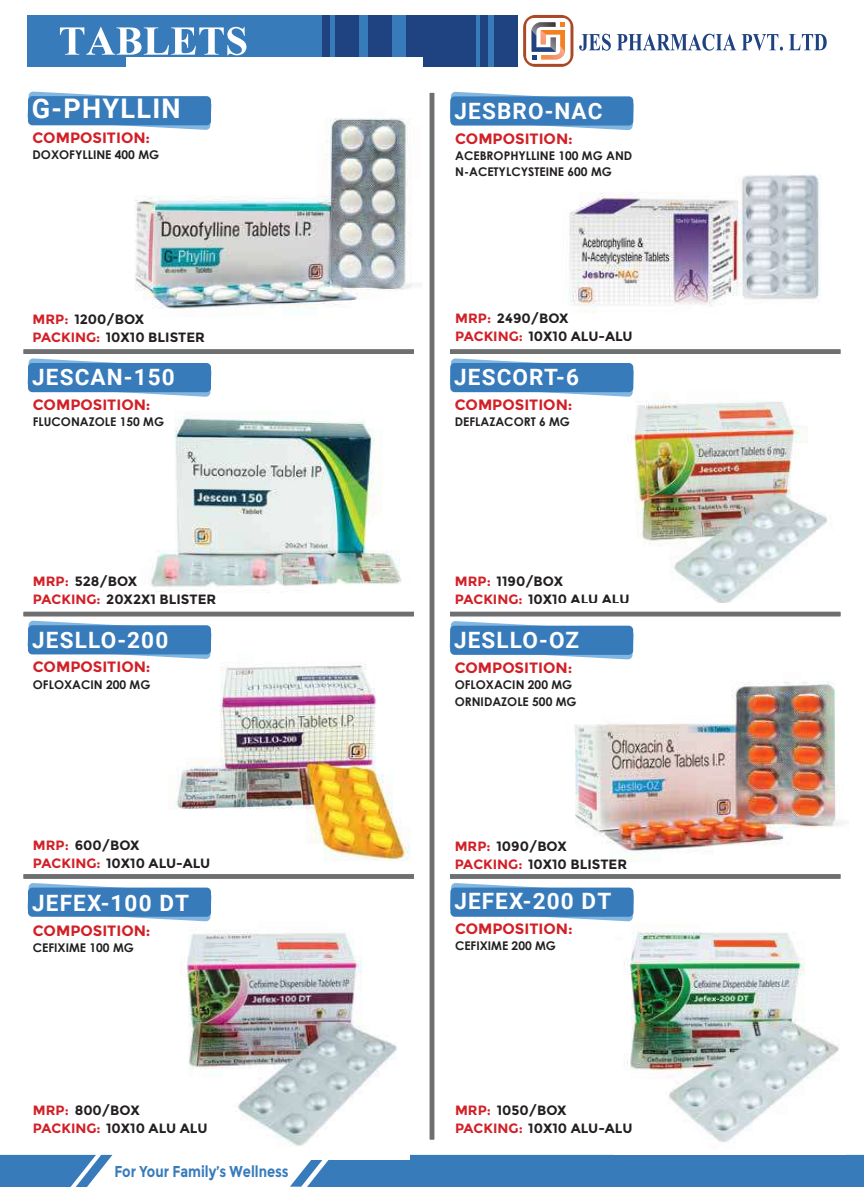
<style>
.page{position:relative;width:864px;height:1187px;background:#fff}
.page>*{position:absolute;margin:0;border:0;box-sizing:border-box;transform-origin:0 0}
.t1{font:700 51px "Aparajita";color:#fff}
.t2{font:700 27px "Roboto";letter-spacing:.05em;color:#fff}
.t3{font:700 22.5px "Roboto";letter-spacing:.05em;color:#fff}
.t4{font:700 15.75px "Montserrat";color:#387bbb;scale:.83 1}
.t5{font:700 15px "Montserrat";color:#d22027}
.t6{font:700 13.5px "Montserrat";color:#231f20}
.t7{font:700 12px/16.5px "Century Gothic";color:#231f20}
.s1{color:#d22027}
</style>
<div class="page">
<img style="left:569px;top:105px;width:251px;height:266px">
<svg style="left:449px;top:92px;width:184px;height:38px"></svg>
<div style="left:450px;top:96px;width:183px;height:29px;background:#387bbb;border-radius:4px"></div>
<svg style="left:0;top:1154px;width:112px;height:32px;background:#5a92c6"></svg>
<div style="left:290px;top:1154px;width:573px;height:32px;background:#387bbb"></div>
<div style="left:521px;top:13px;width:53px;height:55px;border:3px solid #fff;border-radius:12px"></div>
<svg style="left:523px;top:15px;width:50px;height:52px"></svg>
<div style="left:526px;top:18px;width:44px;height:46px;background:#fff;border-radius:8px"></div>
<svg style="left:528px;top:19px;width:39px;height:43px"></svg>
<svg style="left:579px;top:34px;width:247px;height:17px"></svg>
<div style="left:28px;top:15px;width:489px;height:52px;background:#387bbb"></div>
<div style="left:367px;top:15px;width:24px;height:52px;background:#1f4281"></div>
<div style="left:406px;top:15px;width:70px;height:52px;background:#1f4281"></div>
<div style="left:480px;top:15px;width:7px;height:52px;background:#1f4281"></div>
<div style="left:493px;top:15px;width:24px;height:52px;background:#1f4281"></div>
<div style="left:322px;top:15px;width:7px;height:52px;background:#1f4281"></div>
<div style="left:335px;top:15px;width:24px;height:52px;background:#1f4281"></div>
<img style="left:140px;top:370px;width:272px;height:247px">
<svg style="left:27px;top:358px;width:184px;height:39px"></svg>
<div style="left:28px;top:363px;width:183px;height:29px;background:#387bbb;border-radius:4px"></div>
<img style="left:634px;top:396px;width:194px;height:207px">
<svg style="left:449px;top:358px;width:184px;height:39px"></svg>
<div style="left:450px;top:363px;width:183px;height:29px;background:#387bbb;border-radius:4px"></div>
<img style="left:168px;top:636px;width:246px;height:243px">
<svg style="left:27px;top:620px;width:184px;height:39px"></svg>
<div style="left:28px;top:625px;width:183px;height:29px;background:#387bbb;border-radius:4px"></div>
<img style="left:558px;top:611px;width:290px;height:282px">
<svg style="left:449px;top:621px;width:184px;height:38px"></svg>
<div style="left:450px;top:625px;width:183px;height:29px;background:#387bbb;border-radius:4px"></div>
<img style="left:187px;top:921px;width:222px;height:238px">
<svg style="left:27px;top:883px;width:184px;height:38px"></svg>
<div style="left:28px;top:887px;width:183px;height:29px;background:#387bbb;border-radius:4px"></div>
<img style="left:624px;top:923px;width:215px;height:219px">
<svg style="left:451px;top:882px;width:182px;height:39px"></svg>
<div style="left:450px;top:887px;width:183px;height:29px;background:#387bbb;border-radius:4px"></div>
<img style="left:127px;top:57px;width:295px;height:256px">
<svg style="left:27px;top:91px;width:184px;height:39px"></svg>
<div style="left:28px;top:96px;width:183px;height:29px;background:#387bbb;border-radius:4px"></div>
<div style="left:429px;top:93px;width:5px;height:1046px;background:#6e6f71"></div>
<div style="left:450px;top:349px;width:390px;height:5px;background:#6e6f71"></div>
<div style="left:24px;top:349px;width:390px;height:5px;background:#6e6f71"></div>
<div style="left:450px;top:611px;width:390px;height:5px;background:#6e6f71"></div>
<div style="left:24px;top:611px;width:390px;height:5px;background:#6e6f71"></div>
<hr style="left:450px;top:874px;width:390px;height:4px;background:#6e6f71">
<hr style="left:24px;top:874px;width:390px;height:4px;background:#6e6f71">
<h1 class="t1" style="left:58px;top:9px;width:191px">TABLETS</h1>
<h2 class="t2" style="left:32px;top:90px;width:150px">G-PHYLLIN</h2>
<p class="t5" style="left:33px;top:129px;width:119px">COMPOSITION:</p>
<h3 class="t3" style="left:454px;top:95px;width:149px">JESBRO-NAC</h3>
<p class="t5" style="left:455px;top:129px;width:119px">COMPOSITION:</p>
<p class="t7" style="left:33px;top:146px;width:128px">DOXOFYLLINE 400 MG</p>
<p class="t7" style="left:455px;top:147px;width:178px">ACEBROPHYLLINE 100 MG AND<br>N-ACETYLCYSTEINE 600 MG</p>
<p class="t6" style="left:33px;top:311px;width:113px"><span class="s1">MRP:</span> 1200/BOX</p>
<p class="t6" style="left:455px;top:310px;width:115px"><span class="s1">MRP:</span> 2490/BOX</p>
<p class="t6" style="left:33px;top:329px;width:174px"><span class="s1">PACKING:</span> 10X10 BLISTER</p>
<p class="t6" style="left:455px;top:328px;width:179px"><span class="s1">PACKING:</span> 10X10 ALU-ALU</p>
<h3 class="t3" style="left:32px;top:361px;width:144px">JESCAN-150</h3>
<p class="t5" style="left:33px;top:396px;width:119px">COMPOSITION:</p>
<h3 class="t3" style="left:454px;top:361px;width:126px">JESCORT-6</h3>
<p class="t5" style="left:454px;top:396px;width:119px">COMPOSITION:</p>
<p class="t7" style="left:33px;top:413px;width:133px">FLUCONAZOLE 150 MG</p>
<p class="t7" style="left:454px;top:413px;width:117px">DEFLAZACORT 6 MG</p>
<p class="t6" style="left:33px;top:573px;width:106px"><span class="s1">MRP:</span> 528/BOX</p>
<p class="t6" style="left:454px;top:573px;width:110px"><span class="s1">MRP:</span> 1190/BOX</p>
<p class="t6" style="left:33px;top:591px;width:185px"><span class="s1">PACKING:</span> 20X2X1 BLISTER</p>
<p class="t6" style="left:454px;top:591px;width:176px"><span class="s1">PACKING:</span> 10X10 ALU ALU</p>
<h3 class="t3" style="left:32px;top:624px;width:137px">JESLLO-200</h3>
<p class="t5" style="left:33px;top:658px;width:119px">COMPOSITION:</p>
<h3 class="t3" style="left:454px;top:624px;width:126px">JESLLO-OZ</h3>
<p class="t5" style="left:454px;top:658px;width:119px">COMPOSITION:</p>
<p class="t7" style="left:33px;top:675px;width:119px">OFLOXACIN 200 MG</p>
<p class="t7" style="left:454px;top:676px;width:123px">OFLOXACIN 200 MG<br>ORNIDAZOLE 500 MG</p>
<p class="t6" style="left:33px;top:837px;width:108px"><span class="s1">MRP:</span> 600/BOX</p>
<p class="t6" style="left:454px;top:838px;width:113px"><span class="s1">MRP:</span> 1090/BOX</p>
<p class="t6" style="left:33px;top:855px;width:179px"><span class="s1">PACKING:</span> 10X10 ALU-ALU</p>
<p class="t6" style="left:454px;top:856px;width:174px"><span class="s1">PACKING:</span> 10X10 BLISTER</p>
<h3 class="t3" style="left:32px;top:887px;width:158px">JEFEX-100 DT</h3>
<p class="t5" style="left:33px;top:921px;width:119px">COMPOSITION:</p>
<h3 class="t3" style="left:454px;top:885px;width:158px">JEFEX-200 DT</h3>
<p class="t5" style="left:455px;top:919px;width:119px">COMPOSITION:</p>
<p class="t7" style="left:33px;top:938px;width:102px">CEFIXIME 100 MG</p>
<p class="t7" style="left:455px;top:936px;width:102px">CEFIXIME 200 MG</p>
<p class="t6" style="left:33px;top:1102px;width:108px"><span class="s1">MRP:</span> 800/BOX</p>
<p class="t6" style="left:455px;top:1102px;width:113px"><span class="s1">MRP:</span> 1050/BOX</p>
<p class="t6" style="left:33px;top:1120px;width:176px"><span class="s1">PACKING:</span> 10X10 ALU ALU</p>
<p class="t6" style="left:455px;top:1120px;width:179px"><span class="s1">PACKING:</span> 10X10 ALU-ALU</p>
<p class="t4" style="left:114px;top:1161px;width:211px">For Your Family’s Wellness</p>
</div>
